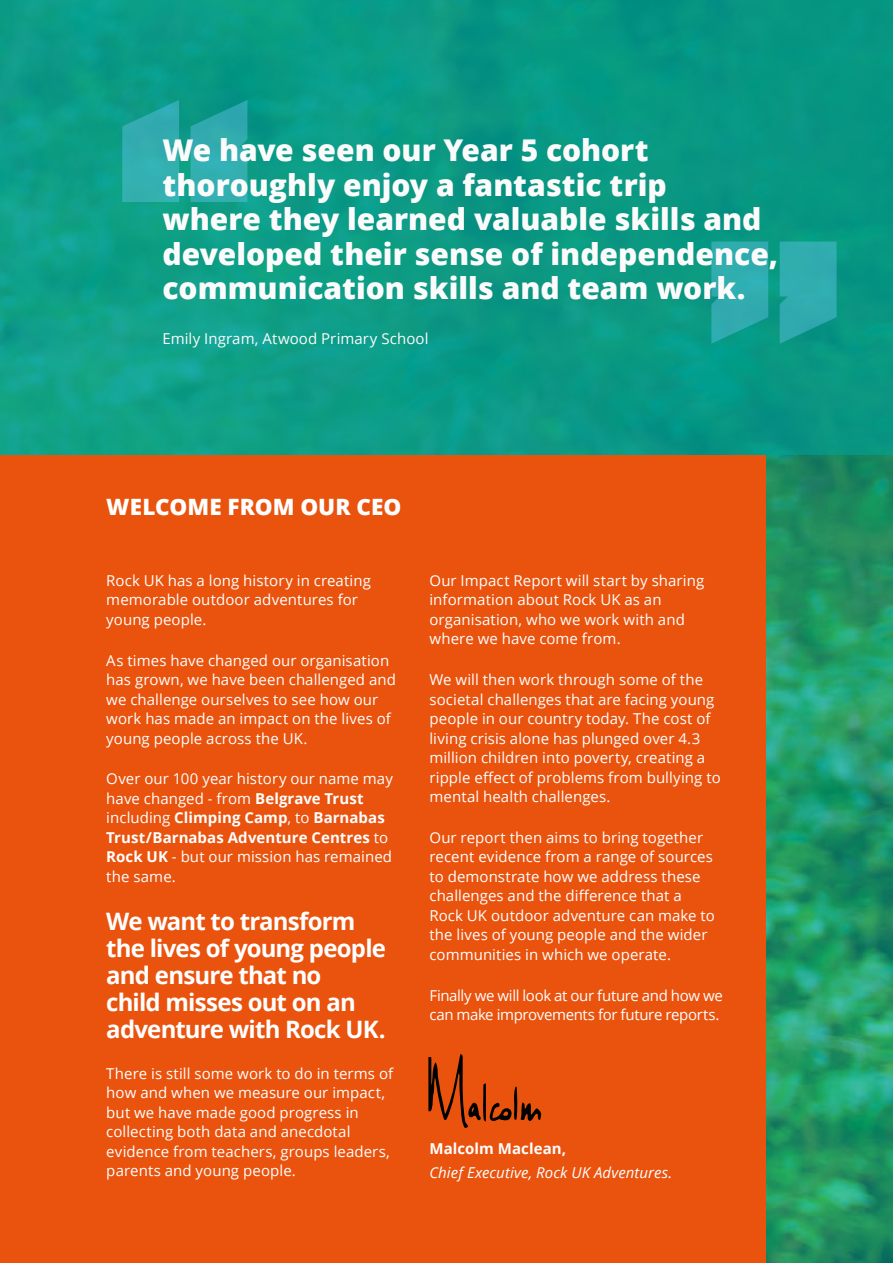
<style>
.page{position:relative;width:893px;height:1263px;background:#fff}
.page>*{position:absolute;margin:0;border:0;box-sizing:border-box;transform-origin:0 0}
.t1{font:800 30px/34.5px "Open Sans";color:#fcfbfb}
.t2{font:700 24px/27px "Open Sans";letter-spacing:-.035em;color:#fff}
.t3{font:800 22.5px "Open Sans";color:#fff}
.t4{font:15px/19.5px "Open Sans";letter-spacing:.005em;color:#fff}
.t5{font:15px/19.5px "Open Sans";letter-spacing:-.025em;color:#fff}
.t6{font:italic 15px "Open Sans";letter-spacing:.005em;color:#fff}
.t7{font:15px "Open Sans";letter-spacing:.005em;color:#fcfbfb}
.t8{font:700 15px "Open Sans";letter-spacing:.005em;color:#fff}
.s1{font-weight:700}
</style>
<div class="page">
<svg style="left:765px;top:455px;width:128px;height:808px;background:#239767"></svg>
<div style="left:0;top:455px;width:464px;height:808px;background:#e9530e"></div>
<div style="left:0;top:0;width:893px;height:455px;background:linear-gradient(to right,#10a18a,#069481)"></div>
<div style="left:64px;top:544px;width:701px;height:719px;background:#e9530e"></div>
<div style="left:64px;top:455px;width:701px;height:89px;background:#e9530e"></div>
<svg style="left:711px;top:242px;width:126px;height:102px;background:#27a7a5"></svg>
<svg style="left:122px;top:100px;width:125px;height:102px;background:#29a9a7"></svg>
<svg style="left:428px;top:1054px;width:114px;height:74px"></svg>
<h1 class="t1" style="left:162px;top:131px;width:617px">We have seen our Year 5 cohort thoroughly enjoy a fantastic trip<br>where they learned valuable skills and developed their sense of independence, communication skills and team work.</h1>
<p class="t7" style="left:162px;top:328px;width:267px">Emily Ingram, Atwood Primary School</p>
<h3 class="t3" style="left:106px;top:489px;width:297px">WELCOME FROM OUR CEO</h3>
<p class="t4" style="left:106px;top:570px;width:266px">Rock UK has a long history in creating memorable outdoor adventures for young people.</p>
<p class="t4" style="left:106px;top:650px;width:291px">As times have changed our organisation has grown, we have been challenged and we challenge ourselves to see how our work has made an impact on the lives of young people across the UK.</p>
<p class="t4" style="left:106px;top:769px;width:288px">Over our 100 year history our name may have changed - from <span class="s1">Belgrave Trust </span>including <span class="s1">Climping Camp</span>, to <span class="s1">Barnabas<br>Trust/Barnabas Adventure Centres</span> to<br><span class="s1">Rock UK</span> - but our mission has remained the same.</p>
<h2 class="t2" style="left:106px;top:907px;width:281px">We want to transform the lives of young people and ensure that no<br>child misses out on an adventure with Rock UK.</h2>
<p class="t4" style="left:106px;top:1063px;width:288px">There is still some work to do in terms of how and when we measure our impact, but we have made good progress in collecting both data and anecdotal evidence from teachers, groups leaders, parents and young people.</p>
<p class="t4" style="left:429px;top:570px;width:276px">Our Impact Report will start by sharing information about Rock UK as an organisation, who we work with and where we have come from.</p>
<p class="t4" style="left:429px;top:669px;width:293px">We will then work through some of the societal challenges that are facing young people in our country today. The cost of living crisis alone has plunged over 4.3 million children into poverty, creating a ripple effect of problems from bullying to mental health challenges.</p>
<p class="t4" style="left:429px;top:827px;width:287px">Our report then aims to bring together recent evidence from a range of sources to demonstrate how we address these challenges and the difference that a Rock UK outdoor adventure can make to the lives of young people and the wider communities in which we operate.</p>
<p class="t5" style="left:429px;top:985px;width:295px">Finally we will look at our future and how we can make improvements for future reports.</p>
<p class="t8" style="left:429px;top:1138px;width:138px">Malcolm Maclean,</p>
<p class="t6" style="left:429px;top:1162px;width:244px">Chief Executive, Rock UK Adventures.</p>
</div>
